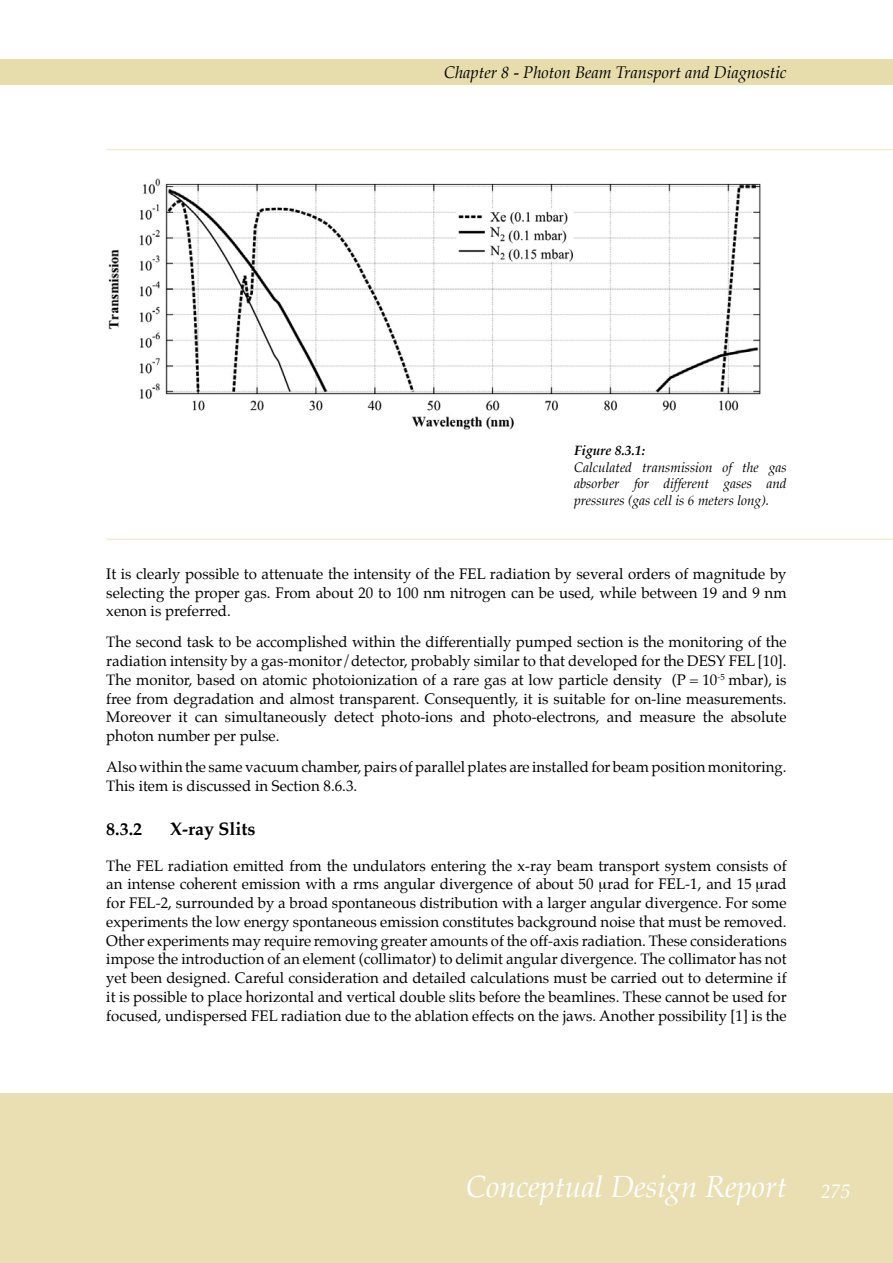
<style>
.page{position:relative;width:893px;height:1263px;background:#fff}
.page>*{position:absolute;margin:0;border:0;box-sizing:border-box;transform-origin:0 0}
.t1{font:italic 30px "Palatino";color:#fff}
.t2{font:700 18px "Palatino";color:#000}
.t3{font:italic 16.5px "Palatino";color:#000}
.t4{font:15px/18.8px "Palatino";color:#000;text-align:justify}
.t5{font:italic 13.5px/16.5px "Palatino";color:#000;text-align:justify}
.t6{font:italic 700 13.5px "Palatino";color:#000}
.s1{font-size:19.5px}
</style>
<div class="page">
<div style="left:0;top:1093px;width:893px;height:170px;background:#e9dfb2"></div>
<div style="left:0;top:60px;width:893px;height:25px;background:#e7dcab"></div>
<img style="left:108px;top:178px;width:653px;height:252px">
<hr style="left:106px;top:538px;width:787px;height:2px;background:#f4edd5">
<hr style="left:106px;top:149px;width:787px;height:1px;background:#f4edd5">
<p class="t3" style="left:444px;top:62px;width:344px">Chapter 8 - Photon Beam Transport and Diagnostic</p>
<p class="t6" style="left:574px;top:442px;width:73px">Figure 8.3.1:</p>
<p class="t5" style="left:574px;top:460px;width:214px">Calculated transmission of the gas absorber for different gases and pressures (gas cell is 6 meters long).</p>
<p class="t4" style="left:106px;top:566px;width:682px">It is clearly possible to attenuate the intensity of the FEL radiation by several orders of magnitude by selecting the proper gas. From about 20 to 100 nm nitrogen can be used, while between 19 and 9 nm xenon is preferred.</p>
<p class="t4" style="left:106px;top:634px;width:682px">The second task to be accomplished within the differentially pumped section is the monitoring of the radiation intensity by a gas-monitor/detector, probably similar to that developed for the DESY FEL [10].<br>The monitor, based on atomic photoionization of a rare gas at low particle density (P = 10<sup>-5</sup> mbar), is free from degradation and almost transparent. Consequently, it is suitable for on-line measurements.<br>Moreover it can simultaneously detect photo-ions and photo-electrons, and measure the absolute photon number per pulse.</p>
<p class="t4" style="left:106px;top:758px;width:682px">Also within the same vacuum chamber, pairs of parallel plates are installed for beam position monitoring.<br>This item is discussed in Section 8.6.3.</p>
<p class="t2" style="left:106px;top:817px;width:37px">8.3.2</p>
<p class="t2" style="left:170px;top:817px;width:87px">X-ray Slits</p>
<p class="t4" style="left:106px;top:857px;width:682px">The FEL radiation emitted from the undulators entering the x-ray beam transport system consists of an intense coherent emission with a rms angular divergence of about 50 rad for FEL-1, and 15 rad for FEL-2, surrounded by a broad spontaneous distribution with a larger angular divergence. For some experiments the low energy spontaneous emission constitutes background noise that must be removed.<br>Other experiments may require removing greater amounts of the off-axis radiation. These considerations impose the introduction of an element (collimator) to delimit angular divergence. The collimator has not yet been designed. Careful consideration and detailed calculations must be carried out to determine if it is possible to place horizontal and vertical double slits before the beamlines. These cannot be used for focused, undispersed FEL radiation due to the ablation effects on the jaws. Another possibility [1] is the</p>
<h1 class="t1" style="left:466px;top:1169px;width:386px">Conceptual Design Report <span class="s1">275</span></h1>
</div>
